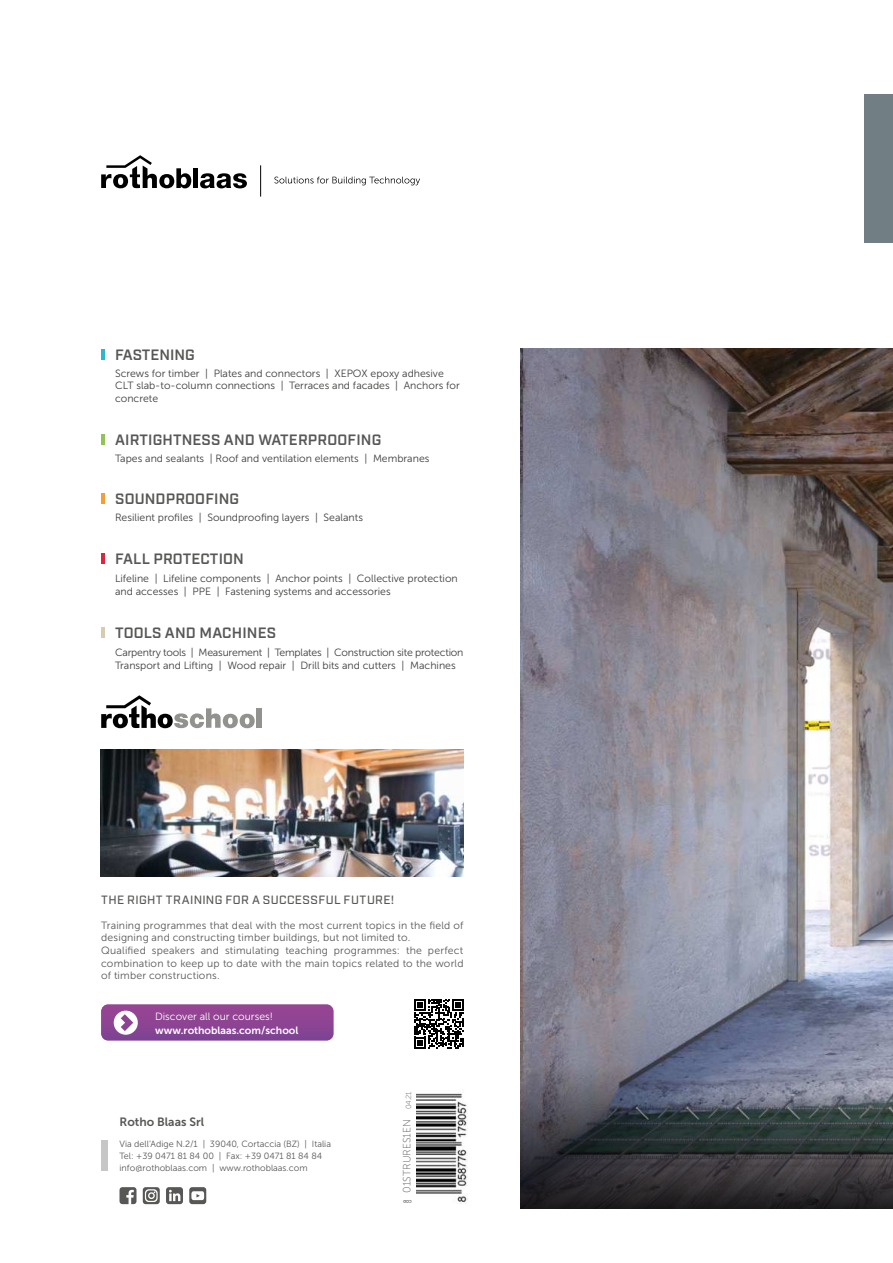
<style>
.page{position:relative;width:893px;height:1263px;background:#fff}
.page>*{position:absolute;margin:0;border:0;box-sizing:border-box;transform-origin:0 0}
.t1{font:600 15px "Industry";letter-spacing:.01em;color:#575756}
.t2{font:500 12px "Industry";letter-spacing:.035em;color:#575756}
.t3{font:12px "Museo Sans 700";color:#575756}
.t4{font:10.5px/12.6px "Museo Sans 300";color:#3c3c3b}
.t5{font:10.5px/12.6px "Museo Sans 300";letter-spacing:.015em;color:#575756}
.t6{font:10.5px/13.5px "Museo Sans 300";letter-spacing:-.02em;color:#3c3c3b}
.t7{font:10.5px "Museo Sans 700";color:#fff}
.t8{font:10.5px "Museo Sans 300";color:#fff}
.t9{font:10.5px "Museo Sans 100";color:#575756}
.t10{font:9px/12px "Museo Sans 300";color:#575756}
.t11{font:3.9px "Museo Sans 700";color:#575756}
.s1{font-size:7.5px}
</style>
<div class="page">
<img style="left:520px;top:349px;width:373px;height:693px">
<hr style="left:101px;top:349px;width:4px;height:10px;background:#29b8ce">
<hr style="left:101px;top:434px;width:4px;height:11px;background:#93c356">
<hr style="left:101px;top:493px;width:4px;height:11px;background:#f69e33">
<hr style="left:101px;top:553px;width:4px;height:11px;background:#de253d">
<hr style="left:101px;top:628px;width:4px;height:10px;background:#d6ccb4">
<div style="left:256px;top:708px;width:6px;height:20px;background:#929291"></div>
<svg style="left:101px;top:695px;width:154px;height:33px"></svg>
<div style="left:100px;top:1003px;width:234px;height:38px;border:1px solid #fff;border-radius:8px"></div>
<svg style="left:101px;top:1004px;width:233px;height:37px;background:#93509a"></svg>
<img style="left:100px;top:749px;width:363px;height:128px">
<svg style="left:520px;top:1042px;width:373px;height:167px;background:#4b4e57"></svg>
<div style="left:865px;top:94px;width:28px;height:148px;background:#717f85"></div>
<svg style="left:120px;top:1187px;width:17px;height:17px"></svg>
<svg style="left:166px;top:1187px;width:17px;height:17px"></svg>
<div style="left:101px;top:1140px;width:7px;height:31px;background:#c6c6c6"></div>
<svg style="left:414px;top:999px;width:50px;height:50px"></svg>
<svg style="left:101px;top:155px;width:90px;height:33px"></svg>
<div style="left:193px;top:168px;width:5px;height:20px;background:#000"></div>
<svg style="left:200px;top:173px;width:47px;height:15px"></svg>
<svg style="left:274px;top:177px;width:146px;height:8px"></svg>
<hr style="left:260px;top:165px;width:1px;height:32px;background:#000">
<img style="left:416px;top:1093px;width:52px;height:110px">
<svg style="left:189px;top:1187px;width:17px;height:17px"></svg>
<svg style="left:143px;top:1187px;width:17px;height:17px"></svg>
<h1 class="t1" style="left:115px;top:348px;width:81px">FASTENING</h1>
<p class="t4" style="left:115px;top:367px;width:346px">Screws for timber | Plates and connectors | XEPOX epoxy adhesive<br>CLT slab-to-column connections | Terraces and facades | Anchors for concrete</p>
<h1 class="t1" style="left:115px;top:433px;width:268px">AIRTIGHTNESS AND WATERPROOFING</h1>
<p class="t4" style="left:115px;top:452px;width:316px">Tapes and sealants | Roof and ventilation elements | Membranes</p>
<h1 class="t1" style="left:115px;top:492px;width:126px">SOUNDPROOFING</h1>
<p class="t4" style="left:115px;top:511px;width:249px">Resilient profiles | Soundproofing layers | Sealants</p>
<h1 class="t1" style="left:115px;top:552px;width:130px">FALL PROTECTION</h1>
<p class="t4" style="left:115px;top:572px;width:344px;line-height:13.5px">Lifeline | Lifeline components | Anchor points | Collective protection and accesses | PPE | Fastening systems and accessories</p>
<h1 class="t1" style="left:115px;top:627px;width:162px">TOOLS AND MACHINES</h1>
<p class="t6" style="left:115px;top:646px;width:350px">Carpentry tools | Measurement | Templates | Construction site protection<br>Transport and Lifting | Wood repair | Drill bits and cutters | Machines</p>
<p class="t2" style="left:101px;top:894px;width:295px">THE RIGHT TRAINING FOR A SUCCESSFUL FUTURE!</p>
<p class="t5" style="left:101px;top:919px;width:364px">Training programmes that deal with the most current topics in the field of designing and constructing timber buildings, but not limited to.<br>Qualified speakers and stimulating teaching programmes: the perfect combination to keep up to date with the main topics related to the world of timber constructions.</p>
<p class="t8" style="left:155px;top:1012px;width:119px">Discover all our courses!</p>
<p class="t7" style="left:155px;top:1026px;width:145px">www.rothoblaas.com/school</p>
<p class="t3" style="left:120px;top:1117px;width:86px">Rotho Blaas Srl</p>
<p class="t10" style="left:120px;top:1138px;width:213px">Via dell‘Adige N.2/1 | 39040, Cortaccia (BZ) | Italia<br>Tel: +39 0471 81 84 00 | Fax: +39 0471 81 84 84 info@rothoblaas.com | www.rothoblaas.com</p>
<p class="t9" style="left:401px;top:1193px;width:103px;rotate:-90deg">01STRURES1EN <span class="s1">04.21</span></p>
<p class="t11" style="left:412px;top:1203px;width:10px;rotate:-180deg">COD</p>
</div>
